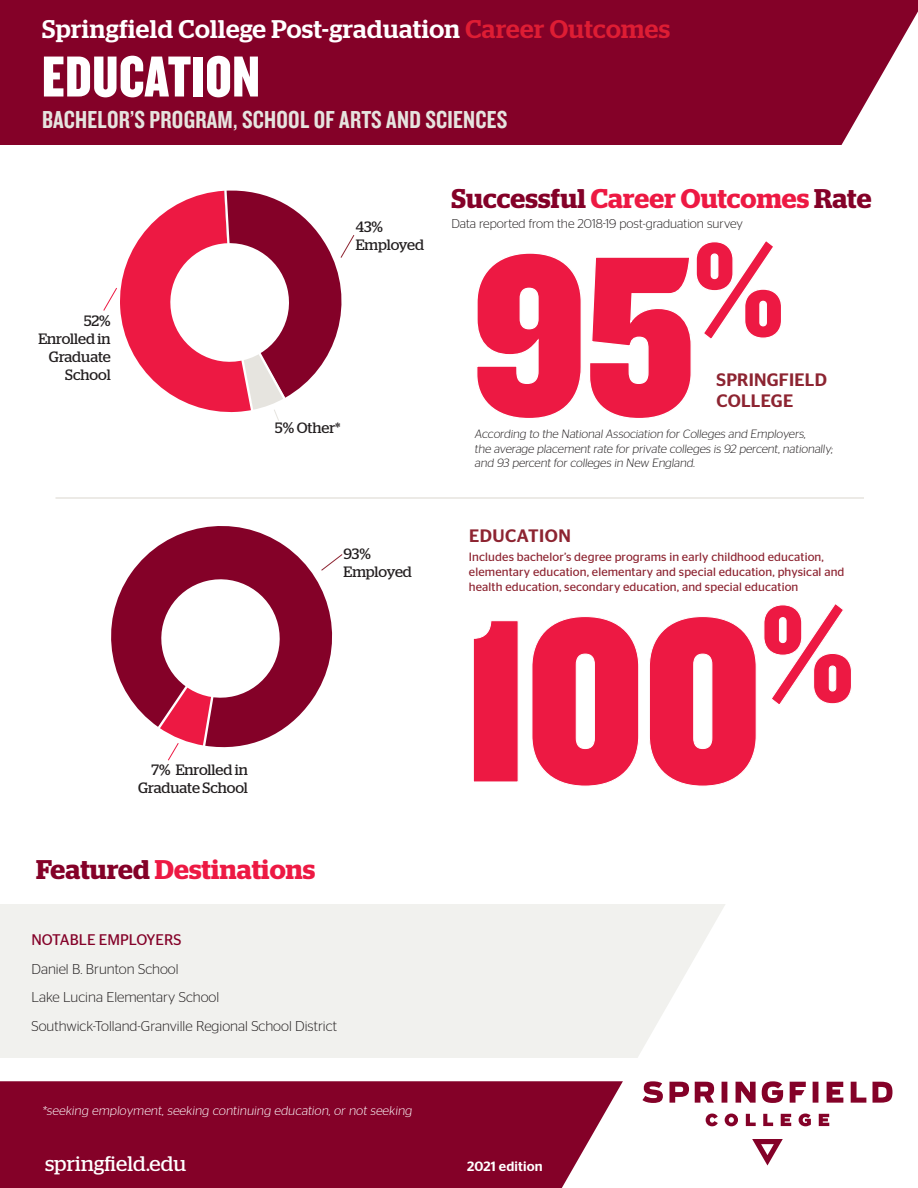
<style>
.page{position:relative;width:918px;height:1188px;background:#fff}
.page>*{position:absolute;margin:0;border:0;box-sizing:border-box;transform-origin:0 0}
.t1{font:60px "Knockout 69 Full Liteweight";letter-spacing:.01em;color:#fff}
.Program_name{font:600 27px "Stag";letter-spacing:.005em;color:#840128}
.Program_name-2{font:600 27px "Stag";letter-spacing:.01em;color:#ed1943}
.t2{font:500 25.5px "Stag";letter-spacing:.02em;color:#fff}
.t3{font:25.5px "Knockout 49 Liteweight";letter-spacing:.01em;color:#e6e4df}
.t4{font:21px "Stag";letter-spacing:.01em;color:#fff}
.t5{font:500 18px "Stag Sans";letter-spacing:.01em;color:#8d2431}
.t6{font:500 18px "Stag Sans";letter-spacing:.03em;color:#8d2431}
.t7{font:15.3px "Stag Sans";color:#840128}
.t8{font:15px "Stag";letter-spacing:-.005em;color:#231f20}
.t9{font:300 14.25px "Stag Sans";color:#231f20}
.t10{font:500 13.5px "Stag Sans";letter-spacing:.01em;color:#fff}
.t11{font:300 12.75px "Stag Sans";color:#fff}
.t12{font:300 12.75px "Stag Sans";color:#231f20}
.t13{font:12px/15px "Stag Sans";letter-spacing:.01em;color:#8d2431}
.t14{font:300 12px "Stag Sans";color:#231f20}
.s1{color:#de1d34}
.s2{color:#ed1943}
.s3{color:#840128}
</style>
<div class="page">
<div style="left:0;top:904px;width:731px;height:154px;background:#f1f1ee"></div>
<div style="left:0;top:0;width:918px;height:145px;background:#840128"></div>
<svg style="left:111px;top:526px;width:221px;height:201px;fill:#840128"></svg>
<svg style="left:153px;top:573px;width:133px;height:188px"></svg>
<svg style="left:638px;top:904px;width:192px;height:223px"></svg>
<svg style="left:841px;top:11px;width:77px;height:134px"></svg>
<hr style="left:56px;top:497px;width:808px;height:2px;background:#e6e4df">
<svg style="left:321px;top:553px;width:22px;height:18px"></svg>
<svg style="left:642px;top:1081px;width:251px;height:22px"></svg>
<svg style="left:752px;top:1139px;width:31px;height:27px"></svg>
<svg style="left:706px;top:1114px;width:123px;height:12px"></svg>
<div style="left:0;top:1081px;width:623px;height:107px;background:#840128"></div>
<svg style="left:473px;top:604px;width:379px;height:182px"></svg>
<svg style="left:477px;top:241px;width:304px;height:177px"></svg>
<svg style="left:103px;top:190px;width:252px;height:231px"></svg>
<p class="t2" style="left:42px;top:14px;width:630px">Springfield College Post-graduation <span class="s1">Career Outcomes</span></p>
<p class="t1" style="left:42px;top:39px;width:219px">EDUCATION</p>
<p class="t3" style="left:42px;top:103px;width:467px">BACHELOR’S PROGRAM, SCHOOL OF ARTS AND SCIENCES</p>
<p class="t8" style="left:84px;top:312px;width:28px">52%</p>
<p class="t8" style="left:38px;top:330px;width:74px">Enrolled in</p>
<p class="t8" style="left:49px;top:348px;width:63px">Graduate</p>
<p class="t8" style="left:65px;top:366px;width:47px">School</p>
<p class="t8" style="left:356px;top:218px;width:29px">43%</p>
<p class="t8" style="left:356px;top:236px;width:70px">Employed</p>
<p class="Program_name" style="left:451px;top:182px;width:422px">Successful <span class="s2">Career Outcomes</span> Rate</p>
<p class="t12" style="left:451px;top:217px;width:293px">Data reported from the 2018-19 post-graduation survey</p>
<p class="t8" style="left:275px;top:419px;width:67px">5% Other*</p>
<p class="t8" style="left:344px;top:545px;width:29px">93%</p>
<p class="t8" style="left:344px;top:563px;width:70px">Employed</p>
<p class="t5" style="left:717px;top:370px;width:112px">SPRINGFIELD</p>
<p class="t5" style="left:717px;top:391px;width:78px">COLLEGE</p>
<p class="t14" style="left:475px;top:428px;width:334px">According to the National Association for Colleges and Employers,</p>
<p class="t14" style="left:475px;top:442px;width:361px">the average placement rate for private colleges is 92 percent, nationally;</p>
<p class="t14" style="left:475px;top:456px;width:223px">and 93 percent for colleges in New England.</p>
<p class="t6" style="left:469px;top:525px;width:103px">EDUCATION</p>
<p class="t13" style="left:469px;top:549px;width:356px">Includes bachelor’s degree programs in early childhood education,</p>
<p class="t13" style="left:469px;top:564px;width:377px">elementary education, elementary and special education, physical and health education, secondary education, and special education</p>
<p class="t8" style="left:152px;top:761px;width:98px">7% Enrolled in</p>
<p class="t8" style="left:138px;top:779px;width:111px">Graduate School</p>
<p class="Program_name-2" style="left:36px;top:854px;width:281px"><span class="s3">Featured</span> Destinations</p>
<p class="t7" style="left:32px;top:931px;width:152px">NOTABLE EMPLOYERS</p>
<p class="t9" style="left:32px;top:961px;width:149px">Daniel B. Brunton School</p>
<p class="t9" style="left:32px;top:990px;width:189px">Lake Lucina Elementary School</p>
<p class="t9" style="left:32px;top:1018px;width:307px">Southwick-Tolland-Granville Regional School District</p>
<p class="t11" style="left:42px;top:1104px;width:373px">*seeking employment, seeking continuing education, or not seeking</p>
<p class="t4" style="left:45px;top:1151px;width:143px">springfield.edu</p>
<p class="t10" style="left:467px;top:1158px;width:77px">2021 edition</p>
</div>
